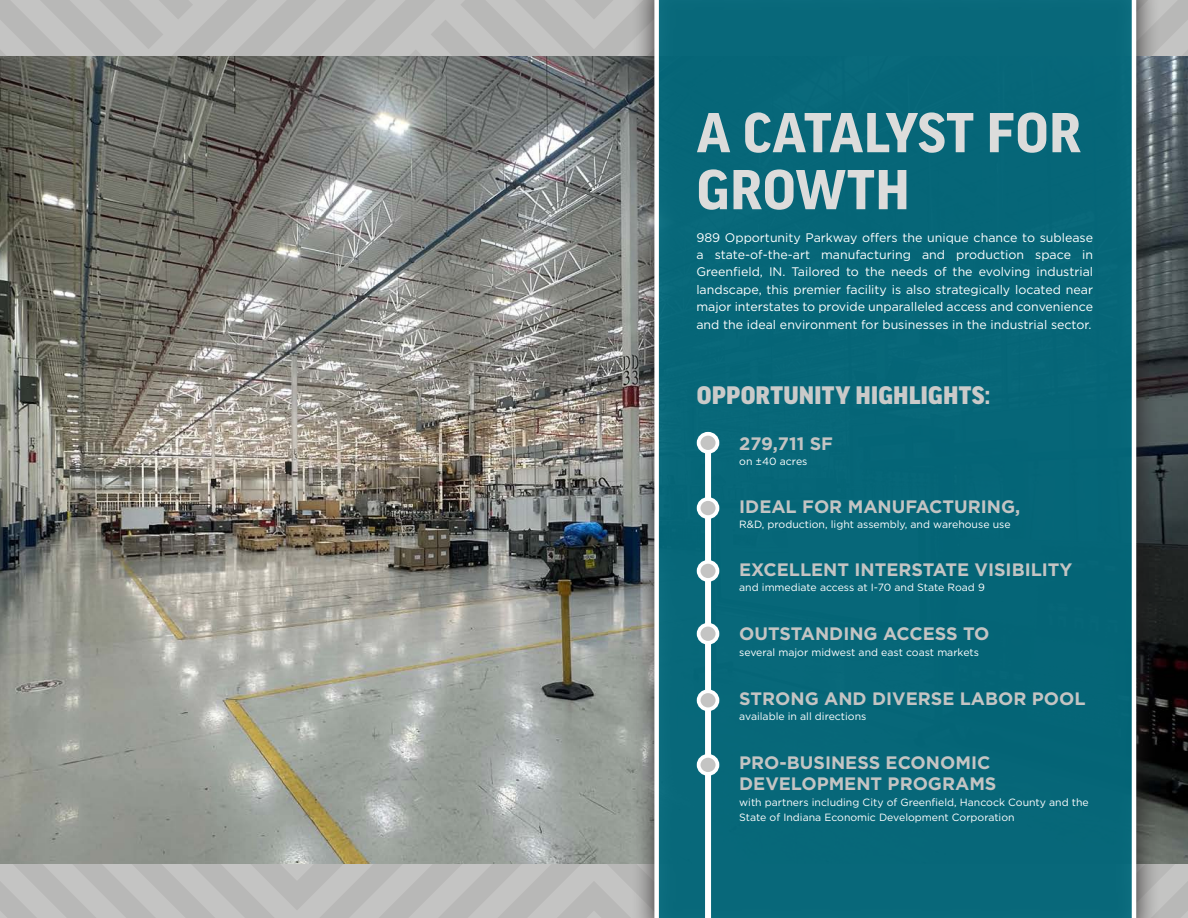
<style>
.page{position:relative;width:1188px;height:918px;background:#fff}
.page>*{position:absolute;margin:0;border:0;box-sizing:border-box;transform-origin:0 0}
.t1{font:700 60px/57px "Good Headline Pro";letter-spacing:.01em;color:#dcdcdb}
.Paragraph_Header{font:900 27px "Good Headline Pro";letter-spacing:.005em;color:#cacac9}
.Body_Copy___standard{font:700 18px/21px "Gotham";color:#c4c4c3}
.Body_Copy___standard-2{font:12.45px/17.4px "Gotham";color:#fff;text-align:justify}
.Body_Copy___standard-3{font:10.5px/15.3px "Gotham";color:#fff}
</style>
<div class="page">
<svg style="left:564px;top:0;width:68px;height:57px;background:#bcbcbb"></svg>
<div style="left:0;top:864px;width:1188px;height:54px;background:#bdbcbb"></div>
<svg style="left:1159px;top:0;width:29px;height:57px;background:#bcbcbb"></svg>
<div style="left:0;top:0;width:505px;height:57px;background:#c0c0bf"></div>
<img style="left:0;top:57px;width:1188px;height:807px">
<svg style="left:632px;top:0;width:527px;height:918px;background:#636666"></svg>
<div style="left:654px;top:0;width:482px;height:918px;background:#076779"></div>
<div style="left:705px;top:443px;width:6px;height:475px;background:#fff"></div>
<div style="left:699px;top:434px;width:18px;height:18px;background:#c4c4c3;border-radius:50%"></div>
<div style="left:697px;top:432px;width:22px;height:22px;border:4px solid #fff;border-radius:50%"></div>
<div style="left:699px;top:499px;width:18px;height:18px;background:#c4c4c3;border-radius:50%"></div>
<div style="left:697px;top:497px;width:22px;height:22px;border:4px solid #fff;border-radius:50%"></div>
<div style="left:699px;top:562px;width:18px;height:18px;background:#c4c4c3;border-radius:50%"></div>
<div style="left:697px;top:560px;width:22px;height:22px;border:4px solid #fff;border-radius:50%"></div>
<div style="left:699px;top:625px;width:18px;height:18px;background:#c4c4c3;border-radius:50%"></div>
<div style="left:697px;top:623px;width:22px;height:22px;border:4px solid #fff;border-radius:50%"></div>
<div style="left:699px;top:691px;width:18px;height:18px;background:#c4c4c3;border-radius:50%"></div>
<div style="left:697px;top:689px;width:22px;height:22px;border:4px solid #fff;border-radius:50%"></div>
<div style="left:699px;top:756px;width:18px;height:18px;background:#c4c4c3;border-radius:50%"></div>
<div style="left:697px;top:754px;width:22px;height:22px;border:4px solid #fff;border-radius:50%"></div>
<p class="t1" style="left:697px;top:106px;width:386px">A CATALYST FOR<br>GROWTH</p>
<p class="Body_Copy___standard-2" style="left:696px;top:228px;width:398px">989 Opportunity Parkway offers the unique chance to sublease a state-of-the-art manufacturing and production space in Greenfield, IN. Tailored to the needs of the evolving industrial landscape, this premier facility is also strategically located near major interstates to provide unparalleled access and convenience and the ideal environment for businesses in the industrial sector.</p>
<p class="Paragraph_Header" style="left:697px;top:382px;width:295px">OPPORTUNITY HIGHLIGHTS:</p>
<p class="Body_Copy___standard" style="left:739px;top:433px;width:95px">279,711 SF</p>
<p class="Body_Copy___standard-3" style="left:739px;top:453px;width:70px">on ±40 acres</p>
<p class="Body_Copy___standard" style="left:739px;top:496px;width:283px">IDEAL FOR MANUFACTURING,</p>
<p class="Body_Copy___standard-3" style="left:739px;top:516px;width:273px">R&amp;D, production, light assembly, and warehouse use</p>
<p class="Body_Copy___standard" style="left:739px;top:559px;width:335px">EXCELLENT INTERSTATE VISIBILITY</p>
<p class="Body_Copy___standard-3" style="left:739px;top:579px;width:247px">and immediate access at I-70 and State Road 9</p>
<p class="Body_Copy___standard" style="left:739px;top:623px;width:252px">OUTSTANDING ACCESS TO</p>
<p class="Body_Copy___standard-3" style="left:739px;top:644px;width:241px">several major midwest and east coast markets</p>
<p class="Body_Copy___standard" style="left:739px;top:688px;width:348px">STRONG AND DIVERSE LABOR POOL</p>
<p class="Body_Copy___standard-3" style="left:739px;top:709px;width:129px">available in all directions</p>
<p class="Body_Copy___standard" style="left:739px;top:753px;width:259px">PRO-BUSINESS ECONOMIC<br>DEVELOPMENT PROGRAMS</p>
<p class="Body_Copy___standard-3" style="left:739px;top:794px;width:351px">with partners including City of Greenfield, Hancock County and the<br>State of Indiana Economic Development Corporation</p>
</div>
